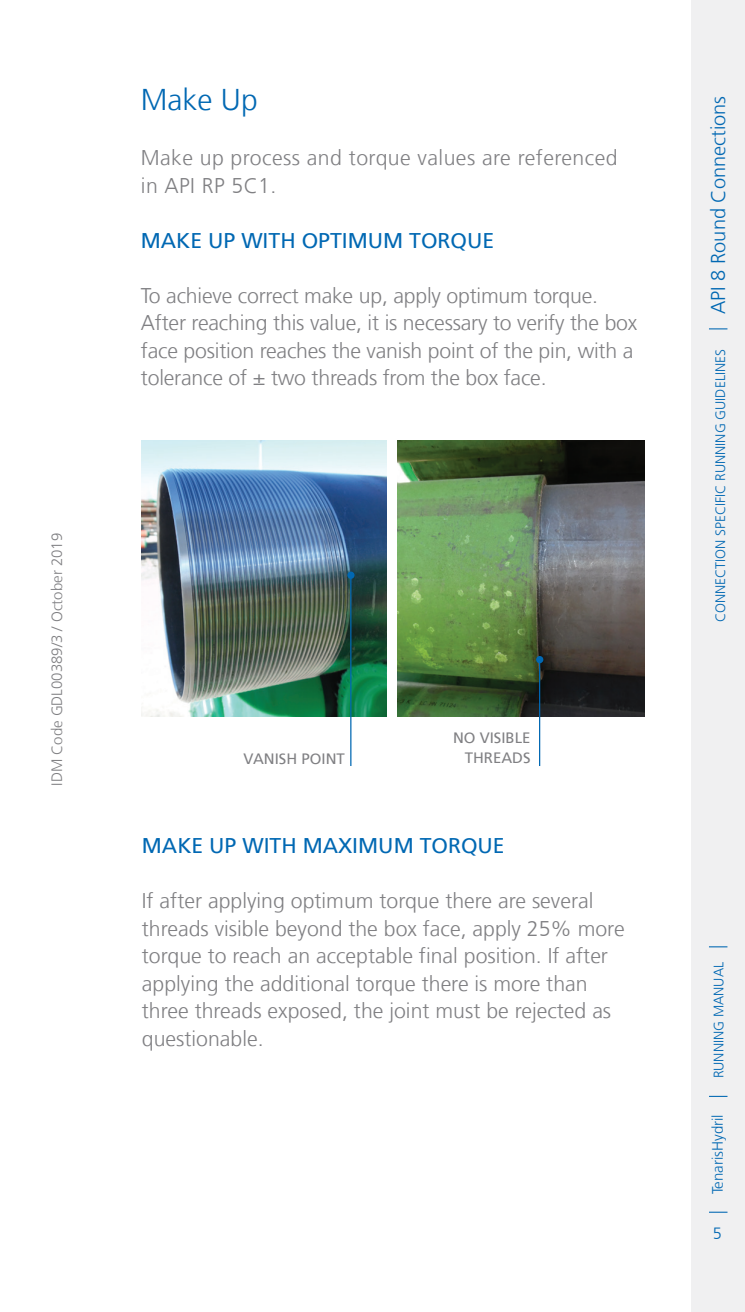
<style>
.page{position:relative;width:745px;height:1312px;background:#fff}
.page>*{position:absolute;margin:0;border:0;box-sizing:border-box;transform-origin:0 0}
.t1{font:300 30px "Frutiger";color:#0168b3}
.t2{font:300 21.25px/27.5px "Frutiger";color:#808083}
.t3{font:300 21.25px/27.5px "Frutiger";letter-spacing:.02em;color:#808083}
.t4{font:21.25px "Frutiger";color:#0168b3}
.t5{font:300 20px "Frutiger";color:#0168b3}
.t6{font:300 16.25px "Frutiger";color:#0168b3}
.t7{font:300 15px "Frutiger";color:#808083}
.t8{font:15px/20px "Frutiger";color:#808083;text-align:right}
.t9{font:300 15px "Frutiger";color:#0168b3}
.t10{font:300 13.75px "Frutiger";color:#0168b3}
</style>
<div class="page">
<div style="left:690px;top:0;width:54px;height:1311px;background:#f0f0f1"></div>
<svg style="left:709px;top:1211px;width:18px;height:1px"></svg>
<svg style="left:709px;top:1095px;width:18px;height:1px"></svg>
<svg style="left:709px;top:328px;width:18px;height:1px"></svg>
<svg style="left:709px;top:946px;width:18px;height:1px"></svg>
<img style="left:397px;top:440px;width:247px;height:276px">
<img style="left:142px;top:440px;width:244px;height:276px">
<hr style="left:350px;top:574px;width:1px;height:191px;background:#0168b3">
<hr style="left:538px;top:660px;width:2px;height:105px;background:#0168b3">
<div style="left:347px;top:571px;width:7px;height:7px;background:#0168b3;border-radius:50%"></div>
<svg style="left:535px;top:656px;width:8px;height:7px"></svg>
<p class="t7" style="left:48px;top:785px;width:254px;rotate:-90deg">IDM Code GDL00389/3 / October 2019</p>
<h1 class="t1" style="left:141px;top:83px;width:118px">Make Up</h1>
<p class="t3" style="left:141px;top:144px;width:478px">Make up process and torque values are referenced in API RP 5C1.</p>
<p class="t4" style="left:141px;top:228px;width:225px">MAKE UP WITH OPTIMUM</p>
<p class="t4" style="left:409px;top:228px;width:87px">TORQUE</p>
<p class="t2" style="left:141px;top:282px;width:497px">To achieve correct make up, apply optimum torque.<br>After reaching this value, it is necessary to verify the box face position reaches the vanish point of the pin, with a tolerance of ± two threads from the box face.</p>
<p class="t8" style="left:243px;top:748px;width:103px">VANISH POINT</p>
<p class="t8" style="left:452px;top:728px;width:79px">NO VISIBLE<br>THREADS</p>
<p class="t4" style="left:142px;top:833px;width:235px">MAKE UP WITH MAXIMUM</p>
<p class="t4" style="left:419px;top:833px;width:87px">TORQUE</p>
<p class="t2" style="left:142px;top:887px;width:484px">If after applying optimum torque there are several threads visible beyond the box face, apply 25% more torque to reach an acceptable final position. If after applying the additional torque there is more than three threads exposed, the joint must be rejected as questionable.</p>
<p class="t5" style="left:706px;top:314px;width:219px;rotate:-90deg">API 8 Round Connections</p>
<p class="t10" style="left:712px;top:622px;width:273px;rotate:-90deg">Connection Specific Running Guidelines</p>
<p class="t10" style="left:710px;top:1078px;width:118px;rotate:-90deg">RUNNING MANUAL</p>
<p class="t9" style="left:708px;top:1194px;width:81px;rotate:-90deg">TenarisHydril</p>
<p class="t6" style="left:712px;top:1223px;width:11px">5</p>
</div>
